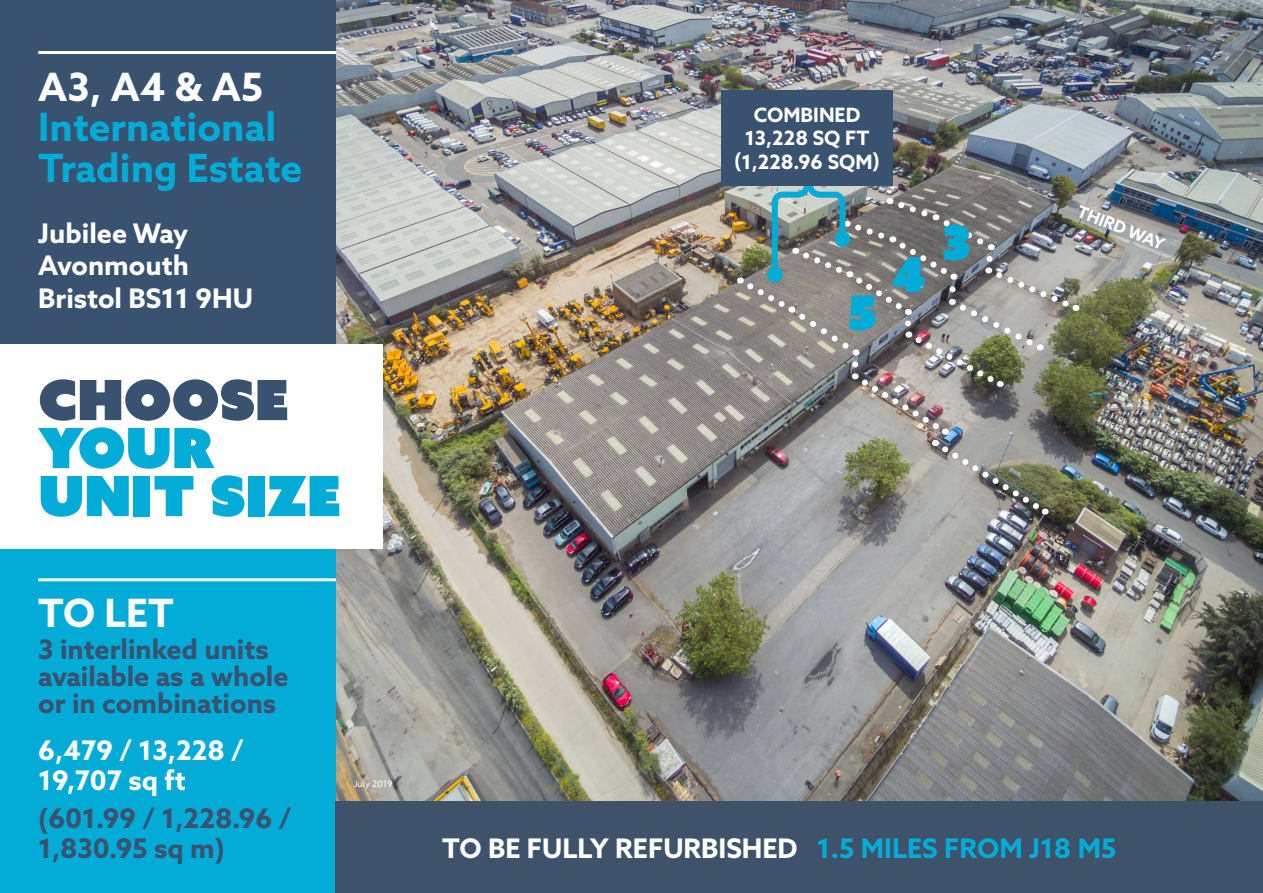
<style>
.page{position:relative;width:1263px;height:893px;background:#fff}
.page>*{position:absolute;margin:0;border:0;box-sizing:border-box;transform-origin:0 0}
.t1{font:55.5px/48px "Azo Sans Uber";color:#03abd7}
.t2{font:55.5px "Azo Sans Uber";color:#395270}
.t3{font:47.55px "Azo Sans Uber";color:#03abd7}
.t4{font:700 39px/40.5px "Azo Sans";color:#03abd7}
.t5{font:700 39px "Azo Sans";color:#fff}
.t6{font:700 27px/32.4px "Azo Sans";color:#fff}
.t7{font:700 27px/27px "Azo Sans";color:#395270}
.t8{font:700 19.8px/23.7px "Azo Sans";color:#fff;text-align:center}
.t9{font:700 16.5px "Azo Sans";color:#fff}
.t10{font:9px "Azo Sans";color:#fff}
.s1{color:#03abd7}
</style>
<div class="page">
<img style="left:336px;top:0;width:927px;height:801px">
<div style="left:0;top:549px;width:336px;height:344px;background:#03abd7"></div>
<div style="left:336px;top:801px;width:927px;height:92px;background:#3e526a"></div>
<div style="left:0;top:0;width:336px;height:378px;background:#395270"></div>
<div style="left:0;top:344px;width:383px;height:205px;background:#fff"></div>
<hr style="left:38px;top:51px;width:298px;height:3px;background:#fff">
<hr style="left:38px;top:578px;width:298px;height:3px;background:#fff">
<img style="left:740px;top:177px;width:338px;height:340px">
<div style="left:834px;top:231px;width:16px;height:16px;background:#03abd7;border-radius:50%"></div>
<div style="left:721px;top:90px;width:172px;height:95px;background:#395270"></div>
<p class="t5" style="left:38px;top:61px;width:226px">A3, A4 &amp; A5</p>
<p class="t4" style="left:38px;top:107px;width:266px">International<br>Trading Estate</p>
<p class="t6" style="left:38px;top:217px;width:216px">Jubilee Way<br>Avonmouth<br>Bristol BS11 9HU</p>
<p class="t2" style="left:38px;top:363px;width:252px">CHOOSE</p>
<p class="t1" style="left:38px;top:423px;width:304px">YOUR<br>UNIT SIZE</p>
<p class="t5" style="left:38px;top:587px;width:137px">TO LET</p>
<p class="t7" style="left:38px;top:635px;width:252px">3 interlinked units available as a whole or in combinations</p>
<p class="t6" style="left:38px;top:734px;width:207px;line-height:30px">6,479 / 13,228 /<br>19,707 sq ft</p>
<p class="t7" style="left:38px;top:803px;width:255px;line-height:30px">(601.99 / 1,228.96 /<br>1,830.95 sq m)</p>
<p class="t10" style="left:354px;top:778px;width:40px">July 2019</p>
<p class="t8" style="left:734px;top:102px;width:147px">COMBINED<br>13,228 SQ FT (1,228.96 SQM)</p>
<p class="t3" style="left:848px;top:281px;width:30px">5</p>
<p class="t3" style="left:892px;top:243px;width:35px">4</p>
<p class="t3" style="left:942px;top:211px;width:30px">3</p>
<p class="t9" style="left:1082px;top:200px;width:94px;rotate:22deg">THIRD WAY</p>
<p class="t6" style="left:442px;top:832px;width:676px">TO BE FULLY REFURBISHED <span class="s1">1.5 MILES FROM J18 M5</span></p>
</div>
